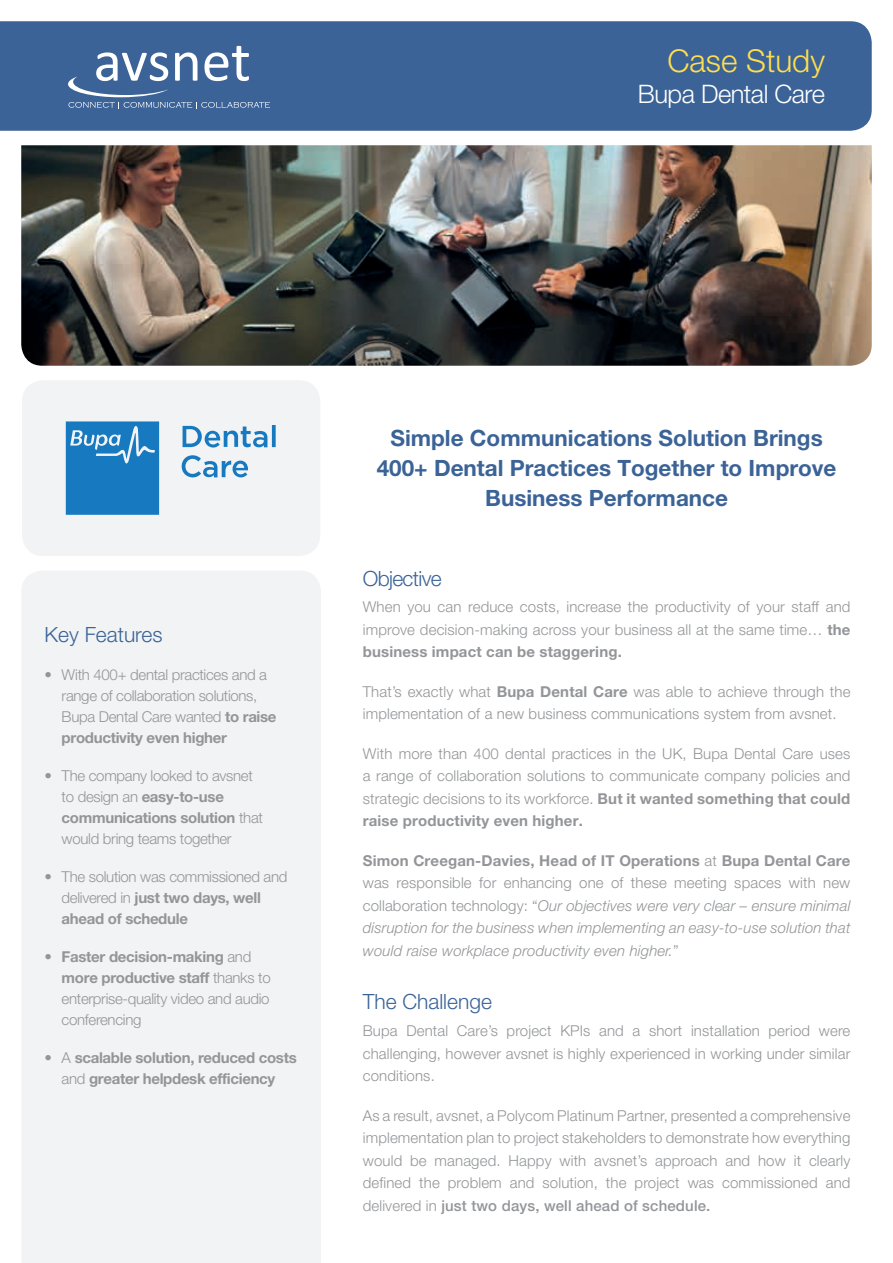
<style>
.page{position:relative;width:893px;height:1263px;background:#fff}
.page>*{position:absolute;margin:0;border:0;box-sizing:border-box;transform-origin:0 0}
.t1{font:300 31.5px "Helvetica Neue LT Pro";color:#ffde4e}
.t2{font:300 25.5px "Helvetica Neue LT Pro";letter-spacing:-.02em;color:#fff}
.t3{font:700 22.5px/30px "Helvetica Neue LT Pro";color:#3b6397;text-align:center}
.t4{font:300 21px "Helvetica Neue LT Pro";color:#3b6397}
.t5{font:300 21px "Helvetica Neue LT Pro";letter-spacing:-.03em;color:#3b6397}
.t6{font:300 15px/22.5px "Helvetica Neue LT Pro";letter-spacing:.01em;color:#939598;text-align:justify}
.t7{font:300 15px/21px "Helvetica Neue LT Pro";letter-spacing:-.02em;color:#939598}
.t8{font:italic 300 15px/22.5px "Helvetica Neue LT Pro";letter-spacing:.01em;color:#939598;text-align:justify}
.t9{font:700 15px/21px "Helvetica Neue LT Pro";letter-spacing:-.02em;color:#939598;text-align:center}
.s1{font-weight:700}
.s2{font-weight:300}
.s3{font-weight:700;font-style:normal}
.s4{font-style:normal}
.s5{font-weight:500}
</style>
<div class="page">
<div style="left:0;top:21px;width:872px;height:110px;background:#3b6397"></div>
<svg style="left:68px;top:46px;width:202px;height:63px;background:#5d7ea9"></svg>
<img style="left:21px;top:145px;width:851px;height:221px">
<div style="left:22px;top:571px;width:299px;height:692px;background:#f2f3f4"></div>
<div style="left:22px;top:380px;width:298px;height:176px;background:#f2f3f4;border-radius:21px"></div>
<svg style="left:66px;top:421px;width:93px;height:94px;background:#2883c4"></svg>
<svg style="left:183px;top:425px;width:93px;height:23px"></svg>
<svg style="left:182px;top:455px;width:66px;height:22px"></svg>
<h1 class="t1" style="left:667px;top:41px;width:159px">Case Study</h1>
<h2 class="t2" style="left:638px;top:78px;width:188px">Bupa Dental Care</h2>
<h3 class="t4" style="left:45px;top:622px;width:119px">Key Features</h3>
<p class="t7" style="left:62px;top:664px;width:216px;text-indent:-17px">• With 400+ dental practices and a range of collaboration solutions,<br>Bupa Dental Care wanted <span class="s1">to raise productivity even higher</span></p>
<p class="t7" style="left:62px;top:765px;width:203px;text-indent:-17px">• The company looked to avsnet to design an <span class="s1">easy-to-use communications solution</span> that would bring teams together</p>
<p class="t7" style="left:62px;top:866px;width:227px;text-indent:-17px">• The solution was commissioned and delivered in <span class="s1">just two days, well ahead of schedule</span></p>
<p class="t7" style="left:62px;top:946px;width:211px;text-indent:-17px"><span class="s1">• Faster decision-making</span> and <span class="s1">more productive staff</span> thanks to enterprise-quality video and audio conferencing</p>
<p class="t9" style="left:45px;top:1047px;width:254px"><span class="s2">• A</span> scalable solution, reduced costs <span class="s2">and</span> greater helpdesk efficiency</p>
<h3 class="t3" style="left:377px;top:423px;width:461px">Simple Communications Solution Brings<br>400+ Dental Practices Together to Improve<br>Business Performance</h3>
<h3 class="t5" style="left:363px;top:565px;width:80px">Objective</h3>
<p class="t6" style="left:363px;top:595px;width:489px">When you can reduce costs, increase the productivity of your staff and improve decision-making across your business all at the same time… <span class="s1">the business impact can be staggering.</span></p>
<p class="t6" style="left:363px;top:680px;width:489px">That’s exactly what <span class="s1">Bupa Dental Care</span> was able to achieve through the implementation of a new business communications system from avsnet.</p>
<p class="t6" style="left:363px;top:742px;width:489px">With more than 400 dental practices in the UK, Bupa Dental Care uses a range of collaboration solutions to communicate company policies and strategic decisions to its workforce. <span class="s1">But it wanted something that could raise productivity even higher.</span></p>
<p class="t8" style="left:363px;top:849px;width:489px"><span class="s3">Simon Creegan-Davies, Head of IT Operations</span> <span class="s4">at</span> <span class="s3">Bupa Dental Care </span><span class="s4">was responsible for enhancing one of these meeting spaces with new collaboration technology: “</span>Our objectives were very clear – ensure minimal disruption for the business when implementing an easy-to-use solution that would raise workplace productivity even higher.<span class="s4">”</span></p>
<h3 class="t4" style="left:363px;top:989px;width:131px">The Challenge</h3>
<p class="t6" style="left:363px;top:1019px;width:489px">Bupa Dental Care’s project KPIs and a short installation period were challenging, however avsnet is highly experienced in working under similar conditions.</p>
<p class="t6" style="left:363px;top:1104px;width:489px">As a result, avsnet, a Polycom Platinum Partner, presented a comprehensive implementation plan to project stakeholders to demonstrate how everything would be managed. Happy with avsnet’s approach and how it clearly defined the problem and solution, the project was commissioned and delivered in <span class="s5">just two days, well ahead of schedule.</span></p>
</div>
